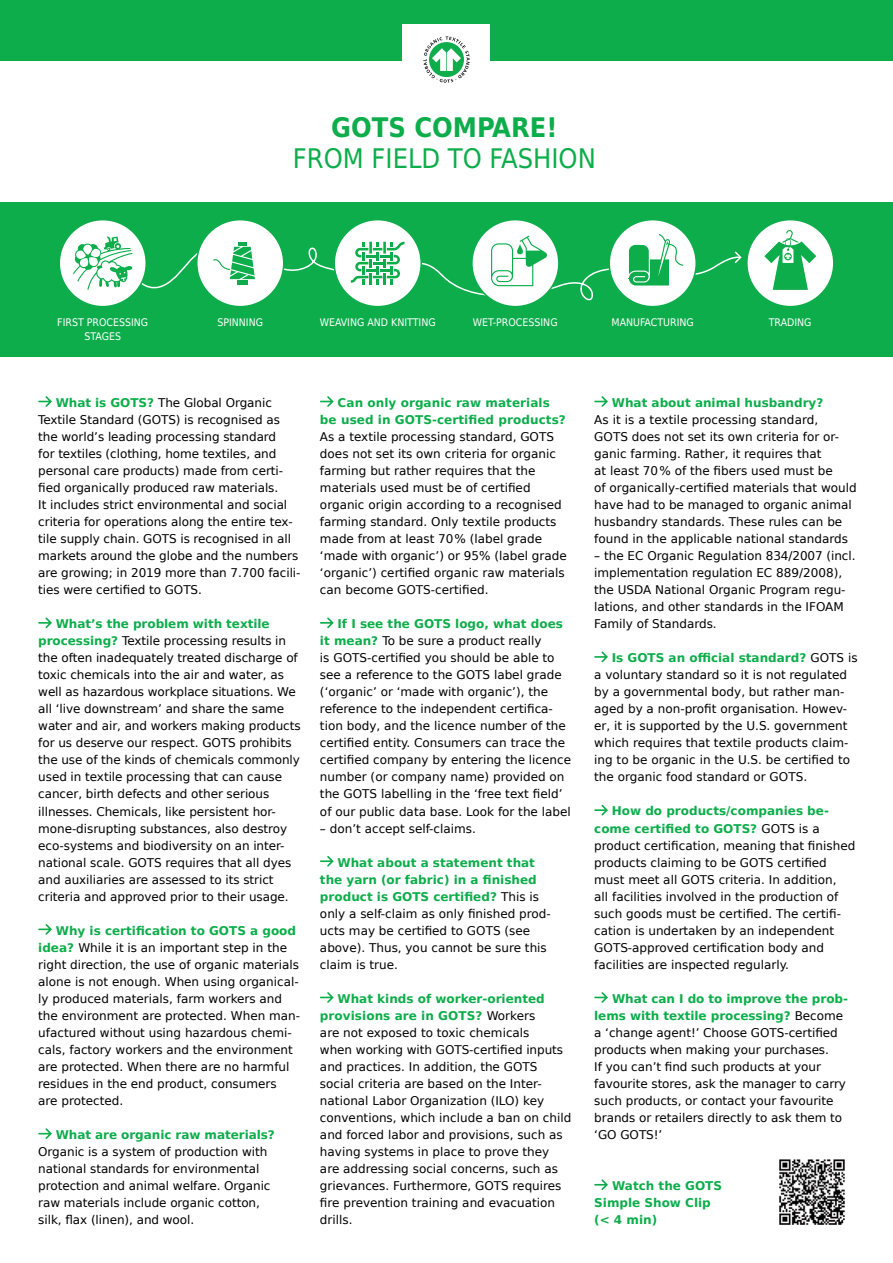
<style>
.page{position:relative;width:893px;height:1263px;background:#fff}
.page>*{position:absolute;margin:0;border:0;box-sizing:border-box;transform-origin:0 0}
.t1{font:27px "DejaVu Sans Condensed";color:#0cad4a}
.t2{font:700 27px "DejaVu Sans Condensed";color:#0cad4a}
.t3{font:12px/17.1px "DejaVu Sans";color:#000}
.t4{font:700 12px/17.1px "DejaVu Sans";color:#0cad4a;text-align:center}
.t5{font:10.5px/13.5px "DejaVu Sans Condensed";color:#fff;text-align:center}
.s1{font-weight:700;color:#0cad4a}
</style>
<div class="page">
<div style="left:0;top:202px;width:893px;height:155px;background:#0cad4a"></div>
<svg style="left:38px;top:396px;width:14px;height:11px"></svg>
<svg style="left:38px;top:617px;width:14px;height:11px"></svg>
<svg style="left:38px;top:924px;width:14px;height:11px"></svg>
<svg style="left:38px;top:1128px;width:14px;height:11px"></svg>
<svg style="left:320px;top:396px;width:14px;height:11px"></svg>
<svg style="left:320px;top:617px;width:14px;height:11px"></svg>
<svg style="left:320px;top:856px;width:14px;height:11px"></svg>
<svg style="left:320px;top:992px;width:14px;height:11px"></svg>
<svg style="left:594px;top:396px;width:14px;height:11px"></svg>
<svg style="left:594px;top:651px;width:14px;height:11px"></svg>
<svg style="left:594px;top:805px;width:14px;height:10px"></svg>
<svg style="left:594px;top:992px;width:14px;height:11px"></svg>
<svg style="left:594px;top:1179px;width:14px;height:11px"></svg>
<img style="left:779px;top:1159px;width:66px;height:66px">
<div style="left:0;top:0;width:893px;height:60px;background:#0cad4a"></div>
<div style="left:403px;top:24px;width:87px;height:71px;background:#fff"></div>
<svg style="left:423px;top:36px;width:47px;height:47px"></svg>
<svg style="left:60px;top:220px;width:773px;height:86px"></svg>
<h1 class="t2" style="left:331px;top:105px;width:228px">GOTS COMPARE!</h1>
<h1 class="t1" style="left:293px;top:135px;width:304px">FROM FIELD TO FASHION</h1>
<p class="t5" style="left:57px;top:316px;width:92px">FIRST PROCESSING<br>STAGES</p>
<p class="t5" style="left:217px;top:316px;width:47px">SPINNING</p>
<p class="t5" style="left:320px;top:316px;width:118px">WEAVING AND KNITTING</p>
<p class="t5" style="left:473px;top:316px;width:86px">WET-PROCESSING</p>
<p class="t5" style="left:611px;top:316px;width:84px">MANUFACTURING</p>
<p class="t5" style="left:769px;top:316px;width:44px">TRADING</p>
<p class="t3" style="left:38px;top:393px;width:264px;text-indent:17px"><span class="s1">What is GOTS?</span> The Global Organic Textile Standard (GOTS) is recognised as the world’s leading processing standard<br>for textiles (clothing, home textiles, and personal care products) made from certi&shy;fied organically produced raw materials.<br>It includes strict environmental and social criteria for operations along the entire tex&shy;tile supply chain. GOTS is recognised in all markets around the globe and the numbers are growing; in 2019 more than 7.700 facili&shy;ties were certified to GOTS.</p>
<p class="t3" style="left:38px;top:615px;width:264px;text-indent:17px"><span class="s1">What’s the problem with textile processing?</span> Textile processing results in the often inadequately treated discharge of toxic chemicals into the air and water, as well as hazardous workplace situations. We all ‘live downstream’ and share the same water and air, and workers making products for us deserve our respect. GOTS prohibits the use of the kinds of chemicals commonly used in textile processing that can cause cancer, birth defects and other serious illnesses. Chemicals, like persistent hor&shy;mone-disrupting substances, also destroy eco-systems and biodiversity on an inter&shy;national scale. GOTS requires that all dyes and auxiliaries are assessed to its strict criteria and approved prior to their usage.</p>
<p class="t3" style="left:38px;top:921px;width:263px;text-indent:18px"><span class="s1">Why is certification to GOTS a good idea?</span> While it is an important step in the right direction, the use of organic materials alone is not enough. When using organical&shy;ly produced materials, farm workers and the environment are protected. When man&shy;ufactured without using hazardous chemi&shy;cals, factory workers and the environment are protected. When there are no harmful residues in the end product, consumers<br>are protected.</p>
<p class="t4" style="left:56px;top:1126px;width:221px">What are organic raw materials?</p>
<p class="t3" style="left:38px;top:1142px;width:234px">Organic is a system of production with national standards for environmental protection and animal welfare. Organic raw materials include organic cotton, silk, flax (linen), and wool.</p>
<p class="t4" style="left:320px;top:394px;width:247px">Can only organic raw materials<br>be used in GOTS-certified products?</p>
<p class="t3" style="left:320px;top:427px;width:248px">As a textile processing standard, GOTS does not set its own criteria for organic farming but rather requires that the materials used must be of certified organic origin according to a recognised farming standard. Only textile products made from at least 70% (label grade ‘made with organic’) or 95% (label grade ‘organic’) certified organic raw materials can become GOTS-certified.</p>
<p class="t3" style="left:320px;top:615px;width:253px;text-indent:18px"><span class="s1">If I see the GOTS logo, what does it mean?</span> To be sure a product really<br>is GOTS-certified you should be able to see a reference to the GOTS label grade (‘organic’ or ‘made with organic’), the reference to the independent certifica&shy;tion body, and the licence number of the certified entity. Consumers can trace the certified company by entering the licence number (or company name) provided on the GOTS labelling in the ‘free text field’ of our public data base. Look for the label</p>
<p class="t3" style="left:320px;top:819px;width:158px">– don’t accept self-claims.</p>
<p class="t3" style="left:320px;top:853px;width:232px;text-indent:18px"><span class="s1">What about a statement that the yarn (or fabric) in a finished product is GOTS certified?</span> This is only a self-claim as only finished prod&shy;ucts may be certified to GOTS (see above). Thus, you cannot be sure this claim is true.</p>
<p class="t3" style="left:320px;top:989px;width:253px;text-indent:18px"><span class="s1">What kinds of worker-oriented provisions are in GOTS?</span> Workers<br>are not exposed to toxic chemicals<br>when working with GOTS-certified inputs and practices. In addition, the GOTS social criteria are based on the Inter&shy;national Labor Organization (ILO) key conventions, which include a ban on child and forced labor and provisions, such as having systems in place to prove they are addressing social concerns, such as grievances. Furthermore, GOTS requires fire prevention training and evacuation drills.</p>
<p class="t4" style="left:612px;top:394px;width:213px">What about animal husbandry?</p>
<p class="t3" style="left:594px;top:410px;width:264px">As it is a textile processing standard,<br>GOTS does not set its own criteria for or&shy;ganic farming. Rather, it requires that<br>at least 70% of the fibers used must be<br>of organically-certified materials that would have had to be managed to organic animal husbandry standards. These rules can be found in the applicable national standards</p>
<p class="t3" style="left:594px;top:547px;width:263px">– the EC Organic Regulation 834/2007 (incl. implementation regulation EC 889/2008), the USDA National Organic Program regu&shy;lations, and other standards in the IFOAM Family of Standards.</p>
<p class="t3" style="left:594px;top:649px;width:265px;text-indent:18px"><span class="s1">Is GOTS an official standard?</span> GOTS is a voluntary standard so it is not regulated by a governmental body, but rather man&shy;aged by a non-profit organisation. Howev&shy;er, it is supported by the U.S. government which requires that textile products claim&shy;ing to be organic in the U.S. be certified to the organic food standard or GOTS.</p>
<p class="t3" style="left:594px;top:802px;width:263px;text-indent:18px"><span class="s1">How do products/companies be&shy;come certified to GOTS?</span> GOTS is a product certification, meaning that finished products claiming to be GOTS certified must meet all GOTS criteria. In addition,<br>all facilities involved in the production of such goods must be certified. The certifi&shy;cation is undertaken by an independent GOTS-approved certification body and facilities are inspected regularly.</p>
<p class="t3" style="left:594px;top:989px;width:255px;text-indent:18px"><span class="s1">What can I do to improve the prob&shy;lems with textile processing?</span> Become a ‘change agent!’ Choose GOTS-certified products when making your purchases.<br>If you can’t find such products at your favourite stores, ask the manager to carry such products, or contact your favourite brands or retailers directly to ask them to ‘GO GOTS!’</p>
<p class="t4" style="left:594px;top:1177px;width:129px;text-align:left;text-indent:18px">Watch the GOTS<br>Simple Show Clip (&lt; 4 min)</p>
</div>
